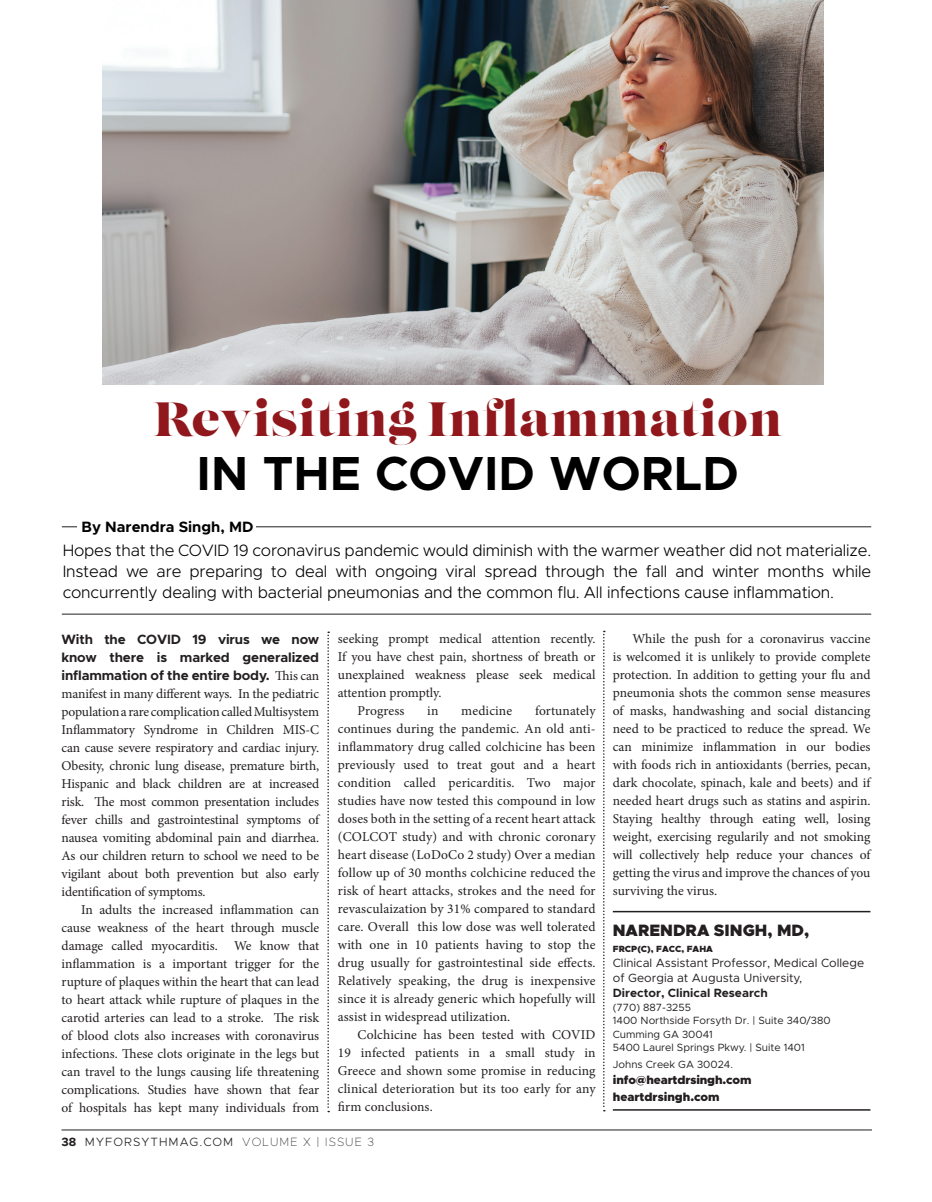
<style>
.page{position:relative;width:932px;height:1202px;background:#fff}
.page>*{position:absolute;margin:0;border:0;box-sizing:border-box;transform-origin:0 0}
.t1{font:48px "Lust Display";letter-spacing:.01em;color:#90181c}
.t2{font:700 48px "Metropolis";letter-spacing:.01em;color:#000}
.t3{font:300 16.5px/21px "Metropolis";letter-spacing:-.01em;color:#000;text-align:justify}
.t4{font:900 16.5px "Metropolis";color:#231f20}
.t5{font:700 15px "Metropolis";color:#000}
.t6{font:13.5px/18px "Minion Pro";color:#231f20;text-align:justify}
.t7{font:700 13.5px/18px "Metropolis";letter-spacing:-.01em;color:#231f20;text-align:justify}
.t8{font:12px/15px "Metropolis";color:#231f20}
.t9{font:900 12px/16.5px "Metropolis";letter-spacing:-.01em;color:#231f20}
.t10{font:300 12px "Metropolis";letter-spacing:.09em;color:#231f20}
.t11{font:700 12px "Metropolis";color:#231f20}
.t12{font:10.5px/13.5px "Metropolis";color:#231f20}
.t13{font:900 9px "Metropolis";color:#231f20}
.s1{font-family:"Minion Pro";font-weight:400}
.s2{font-weight:700}
.s3{font-weight:100}
</style>
<div class="page">
<hr style="left:62px;top:1129px;width:810px;height:1px;background:#231f20">
<img style="left:102px;top:0;width:722px;height:384px">
<hr style="left:613px;top:910px;width:257px;height:2px;background:#231f20">
<hr style="left:613px;top:1109px;width:257px;height:1px;background:#231f20">
<svg style="left:327px;top:631px;width:2px;height:481px"></svg>
<svg style="left:603px;top:630px;width:2px;height:481px"></svg>
<hr style="left:62px;top:526px;width:809px;height:1px;background:#231f20">
<hr style="left:62px;top:614px;width:809px;height:1px;background:#231f20">
<div style="left:78px;top:518px;width:178px;height:17px;background:#fff"></div>
<h1 class="t1" style="left:154px;top:390px;width:630px">Revisiting Inflammation</h1>
<h1 class="t2" style="left:197px;top:443px;width:544px">IN THE COVID WORLD</h1>
<p class="t5" style="left:81px;top:517px;width:173px">By Narendra Singh, MD</p>
<p class="t3" style="left:63px;top:540px;width:810px">Hopes that the COVID 19 coronavirus pandemic would diminish with the warmer weather did not materialize.<br>Instead we are preparing to deal with ongoing viral spread through the fall and winter months while concurrently dealing with bacterial pneumonias and the common flu. All infections cause inflammation.</p>
<p class="t7" style="left:62px;top:630px;width:259px">With the COVID 19 virus we now know there is marked generalized inflammation of the entire body. <span class="s1">This can</span></p>
<p class="t6" style="left:62px;top:684px;width:259px">manifest in many different ways. In the pediatric population a rare complication called Multisystem Inflammatory Syndrome in Children MIS-C can cause severe respiratory and cardiac injury.<br>Obesity, chronic lung disease, premature birth, Hispanic and black children are at increased risk. The most common presentation includes fever chills and gastrointestinal symptoms of nausea vomiting abdominal pain and diarrhea.<br>As our children return to school we need to be vigilant about both prevention but also early identification of symptoms.</p>
<p class="t6" style="left:62px;top:900px;width:259px;text-indent:19px">In adults the increased inflammation can cause weakness of the heart through muscle damage called myocarditis. We know that inflammation is a important trigger for the rupture of plaques within the heart that can lead to heart attack while rupture of plaques in the carotid arteries can lead to a stroke. The risk of blood clots also increases with coronavirus infections. These clots originate in the legs but can travel to the lungs causing life threatening complications. Studies have shown that fear of hospitals has kept many individuals from</p>
<p class="t6" style="left:338px;top:629px;width:259px">seeking prompt medical attention recently.</p>
<p class="t6" style="left:338px;top:647px;width:259px">If you have chest pain, shortness of breath or</p>
<p class="t6" style="left:338px;top:665px;width:259px">unexplained weakness please seek medical</p>
<p class="t6" style="left:338px;top:683px;width:105px">attention promptly.</p>
<p class="t6" style="left:357px;top:701px;width:48px">Progress</p>
<p class="t6" style="left:427px;top:701px;width:13px">in</p>
<p class="t6" style="left:461px;top:701px;width:52px">medicine</p>
<p class="t6" style="left:338px;top:701px;width:259px;text-indent:197px">fortunately continues during the pandemic. An old anti&shy;inflammatory drug called colchicine has been previously used to treat gout and a heart condition called pericarditis. Two major studies have now tested this compound in low doses both in the setting of a recent heart attack (COLCOT study) and with chronic coronary heart disease (LoDoCo 2 study) Over a median follow up of 30 months colchicine reduced the risk of heart attacks, strokes and the need for revasculaization by 31% compared to standard care. Overall this low dose was well tolerated with one in 10 patients having to stop the drug usually for gastrointestinal side effects.<br>Relatively speaking, the drug is inexpensive since it is already generic which hopefully will assist in widespread utilization.</p>
<p class="t6" style="left:338px;top:1025px;width:259px;text-indent:19px">Colchicine has been tested with COVID 19 infected patients in a small study in Greece and shown some promise in reducing clinical deterioration but its too early for any firm conclusions.</p>
<p class="t10" style="left:62px;top:1134px;width:314px"><span class="s2">38</span> MYFORSYTHMAG.COM <span class="s3">VOLUME X | ISSUE 3</span></p>
<p class="t6" style="left:613px;top:629px;width:259px;text-indent:19px">While the push for a coronavirus vaccine is welcomed it is unlikely to provide complete protection. In addition to getting your flu and pneumonia shots the common sense measures of masks, handwashing and social distancing need to be practiced to reduce the spread. We can minimize inflammation in our bodies with foods rich in antioxidants (berries, pecan, dark chocolate, spinach, kale and beets) and if needed heart drugs such as statins and aspirin.<br>Staying healthy through eating well, losing weight, exercising regularily and not smoking will collectively help reduce your chances of getting the virus and improve the chances of you surviving the virus.</p>
<p class="t4" style="left:613px;top:919px;width:198px">NARENDRA SINGH, MD,</p>
<p class="t13" style="left:613px;top:943px;width:102px">FRCP(C), FACC, FAHA</p>
<p class="t8" style="left:613px;top:955px;width:253px">Clinical Assistant Professor, Medical College of Georgia at Augusta University,</p>
<p class="t11" style="left:613px;top:985px;width:156px">Director, Clinical Research</p>
<p class="t12" style="left:613px;top:1000px;width:219px">(770) 887-3255<br>1400 Northside Forsyth Dr. | Suite 340/380<br>Cumming GA 30041<br>5400 Laurel Springs Pkwy. | Suite 1401</p>
<p class="t12" style="left:613px;top:1057px;width:122px">Johns Creek GA 30024.</p>
<p class="t9" style="left:613px;top:1072px;width:140px">info@heartdrsingh.com heartdrsingh.com</p>
</div>
